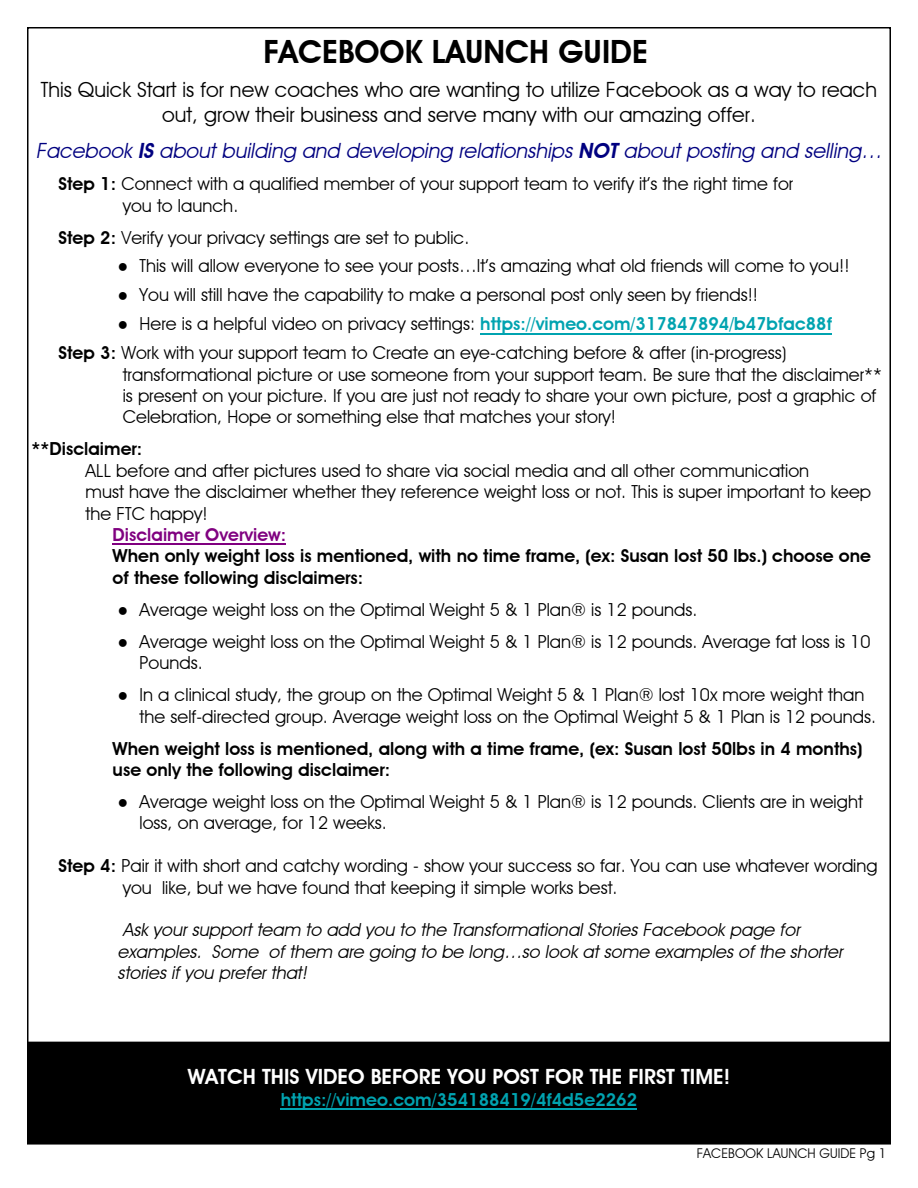
<style>
.page{position:relative;width:918px;height:1188px;background:#fff}
.page>*{position:absolute;margin:0;border:0;box-sizing:border-box;transform-origin:0 0}
.t1{font:600 32.1px "Advantage";color:#000}
.t2{font:21px/25px "Advantage";color:#000;text-align:center}
.t3{font:italic 21px "Advantage";color:#000080}
.t4{font:600 21px "Advantage";color:#fff}
.t5{font:18px/21.5px "Advantage";color:#000}
.t6{font:600 18px/21.3px "Advantage";color:#000}
.t7{font:italic 18px/21.5px "Advantage";color:#000}
.t8{font:600 18px "Advantage";color:#00a3b0}
.t9{font:600 18px "Advantage";color:#800080}
.t10{font:13.5px "Advantage";color:#000}
.s1{font-weight:600}
.s2{font-family:"Times New Roman"}
.s3{font-weight:600;color:#00a3b0}
</style>
<div class="page">
<div style="left:27px;top:1042px;width:864px;height:102px;background:#000"></div>
<hr style="left:480px;top:333px;width:352px;height:1px;background:#00a3b0">
<hr style="left:113px;top:544px;width:173px;height:1px;background:#800080">
<hr style="left:281px;top:1109px;width:356px;height:1px;background:#00a3b0">
<h1 class="t1" style="left:263px;top:41px;width:386px">FACEBOOK LAUNCH GUIDE</h1>
<p class="t2" style="left:41px;top:79px;width:838px">This Quick Start is for new coaches who are wanting to utilize Facebook as a way to reach out, grow their business and serve many with our amazing offer.</p>
<p class="t3" style="left:36px;top:143px;width:848px">Facebook <span class="s1">IS</span> about building and developing relationships <span class="s1">NOT</span> about posting and selling…</p>
<p class="t5" style="left:123px;top:175px;width:672px;text-indent:-64px"><span class="s1">Step 1:</span> Connect with a qualified member of your support team to verify it’s the right time for you to launch.</p>
<p class="t5" style="left:59px;top:228px;width:412px"><span class="s1">Step 2:</span> Verify your privacy settings are set to public.</p>
<p class="t5" style="left:117px;top:257px;width:734px"><span class="s2">●</span> This will allow everyone to see your posts…It’s amazing what old friends will come to you!!</p>
<p class="t5" style="left:117px;top:286px;width:642px"><span class="s2">●</span> You will still have the capability to make a personal post only seen by friends!!</p>
<p class="t5" style="left:59px;top:311px;width:775px;line-height:29px;text-indent:59px"><span class="s2">●</span> Here is a helpful video on privacy settings: <span class="s3">https://vimeo.com/317847894/b47bfac88f<br></span><span class="s1">Step 3:</span> Work with your support team to Create an eye-catching before &amp; after (in-progress)</p>
<p class="t5" style="left:123px;top:365px;width:761px">transformational picture or use someone from your support team. Be sure that the disclaimer** is present on your picture. If you are just not ready to share your own picture, post a graphic of<br>Celebration, Hope or something else that matches your story!</p>
<p class="t6" style="left:32px;top:440px;width:112px">**Disclaimer:</p>
<p class="t5" style="left:86px;top:461px;width:787px">ALL before and after pictures used to share via social media and all other communication<br>must have the disclaimer whether they reference weight loss or not. This is super important to keep the FTC happy!</p>
<p class="t9" style="left:113px;top:528px;width:175px">Disclaimer Overview:</p>
<p class="t6" style="left:113px;top:547px;width:760px">When only weight loss is mentioned, with no time frame, (ex: Susan lost 50 lbs.) choose one of these following disclaimers:</p>
<p class="t5" style="left:117px;top:600px;width:582px"><span class="s2">●</span> Average weight loss on the Optimal Weight 5 &amp; 1 Plan® is 12 pounds.</p>
<p class="t5" style="left:140px;top:632px;width:732px;text-indent:-22px"><span class="s2">●</span> Average weight loss on the Optimal Weight 5 &amp; 1 Plan® is 12 pounds. Average fat loss is 10<br>Pounds.</p>
<p class="t5" style="left:140px;top:686px;width:738px;text-indent:-22px"><span class="s2">●</span> In a clinical study, the group on the Optimal Weight 5 &amp; 1 Plan® lost 10x more weight than the self-directed group. Average weight loss on the Optimal Weight 5 &amp; 1 Plan is 12 pounds.</p>
<p class="t6" style="left:113px;top:739px;width:751px">When weight loss is mentioned, along with a time frame, (ex: Susan lost 50lbs in 4 months) use only the following disclaimer:</p>
<p class="t5" style="left:140px;top:793px;width:725px;text-indent:-22px"><span class="s2">●</span> Average weight loss on the Optimal Weight 5 &amp; 1 Plan® is 12 pounds. Clients are in weight loss, on average, for 12 weeks.</p>
<p class="t5" style="left:123px;top:857px;width:756px;text-indent:-64px"><span class="s1">Step 4:</span> Pair it with short and catchy wording - show your success so far. You can use whatever wording you like, but we have found that keeping it simple works best.</p>
<p class="t7" style="left:118px;top:921px;width:726px">Ask your support team to add you to the Transformational Stories Facebook page for examples. Some of them are going to be long…so look at some examples of the shorter stories if you prefer that!</p>
<p class="t4" style="left:188px;top:1069px;width:544px">WATCH THIS VIDEO BEFORE YOU POST FOR THE FIRST TIME!</p>
<p class="t8" style="left:281px;top:1093px;width:358px">https://vimeo.com/354188419/4f4d5e2262</p>
<p class="t10" style="left:697px;top:1148px;width:191px">FACEBOOK LAUNCH GUIDE Pg 1</p>
</div>
